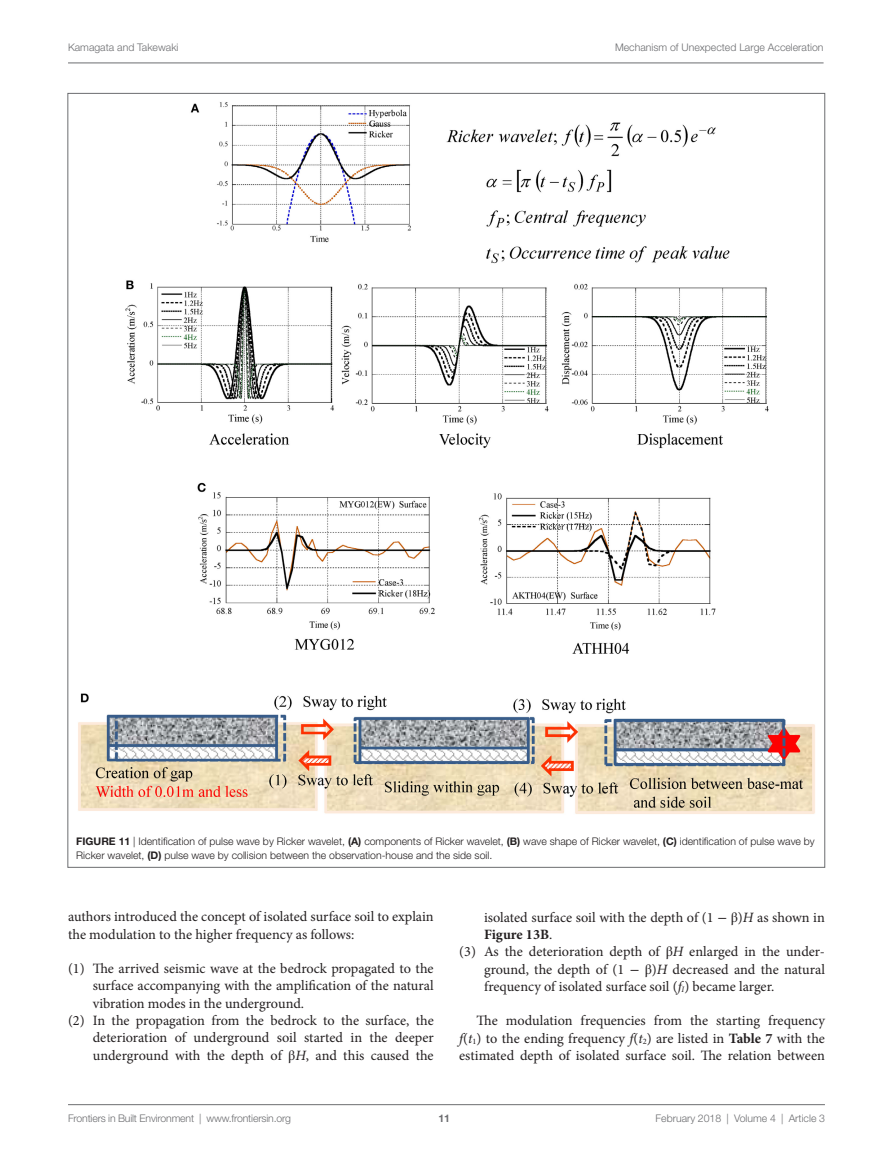
<style>
.page{position:relative;width:893px;height:1170px;background:#fff}
.page>*{position:absolute;margin:0;border:0;box-sizing:border-box;transform-origin:0 0}
.t1{font:14.25px/17.2px "Minion Pro";color:#231f20}
.t2{font:700 14.25px "Minion Pro";color:#231f20}
.t3{font:300 10.5px/14.2px "Helvetica Neue LT Std";color:#231f20}
.t4{font:300 10.5px "Helvetica Neue LT Std";color:#6c6d70}
.t5{font:700 10.5px "Helvetica Neue LT Std";color:#6c6d70}
.s1{font-weight:700}
.s2{font-family:"STIX General"}
.s3{font-style:italic}
.s4{font-weight:400}
</style>
<div class="page">
<hr style="left:68px;top:1104px;width:757px;height:1px;background:#6c6d70">
<hr style="left:68px;top:63px;width:755px;height:1px;background:#6c6d70">
<img style="left:78px;top:102px;width:737px;height:712px">
<p class="t4" style="left:68px;top:41px;width:112px">Kamagata and Takewaki</p>
<p class="t4" style="left:615px;top:41px;width:210px">Mechanism of Unexpected Large Acceleration</p>
<p class="t3" style="left:76px;top:833px;width:740px"><span class="s1">FIGURE 11</span> | Identification of pulse wave by Ricker wavelet, <span class="s1">(A)</span> components of Ricker wavelet, <span class="s1">(B)</span> wave shape of Ricker wavelet, <span class="s1">(C)</span> identification of pulse wave by<br>Ricker wavelet, <span class="s1">(D)</span> pulse wave by collision between the observation-house and the side soil.</p>
<p class="t1" style="left:68px;top:908px;width:367px">authors introduced the concept of isolated surface soil to explain the modulation to the higher frequency as follows:</p>
<p class="t1" style="left:68px;top:960px;width:367px">(1) The arrived seismic wave at the bedrock propagated to the</p>
<p class="t1" style="left:93px;top:977px;width:342px">surface accompanying with the amplification of the natural</p>
<p class="t1" style="left:93px;top:994px;width:213px">vibration modes in the underground.</p>
<p class="t1" style="left:68px;top:1011px;width:367px">(2) In the propagation from the bedrock to the surface, the</p>
<p class="t1" style="left:93px;top:1029px;width:342px">deterioration of underground soil started in the deeper</p>
<p class="t1" style="left:93px;top:1046px;width:342px">underground with the depth of <span class="s2">β</span><span class="s3">H</span>, and this caused the</p>
<p class="t1" style="left:484px;top:908px;width:342px">isolated surface soil with the depth of (1 <span class="s2">− β</span>)<span class="s3">H</span> as shown in</p>
<p class="t2" style="left:484px;top:924px;width:70px">Figure 13B<span class="s4">.</span></p>
<p class="t1" style="left:459px;top:943px;width:367px">(3) As the deterioration depth of <span class="s2">β</span><span class="s3">H</span> enlarged in the under-</p>
<p class="t1" style="left:484px;top:960px;width:342px">ground, the depth of (1 <span class="s2">− β</span>)<span class="s3">H</span> decreased and the natural</p>
<p class="t1" style="left:484px;top:977px;width:292px">frequency of isolated surface soil (<span class="s3">f</span><sub>I</sub>) became larger.</p>
<p class="t1" style="left:459px;top:1012px;width:367px;text-align:justify;text-indent:17px">The modulation frequencies from the starting frequency <span class="s3">f</span>(<span class="s3">t</span><sub>1</sub>) to the ending frequency <span class="s3">f</span>(<span class="s3">t</span><sub>2</sub>) are listed in <span class="s1">Table 7</span> with the estimated depth of isolated surface soil. The relation between</p>
<p class="t4" style="left:68px;top:1111px;width:225px">Frontiers in Built Environment | www.frontiersin.org</p>
<p class="t4" style="left:656px;top:1111px;width:171px">February 2018 | Volume 4 | Article 3</p>
<p class="t5" style="left:439px;top:1111px;width:13px">11</p>
</div>
